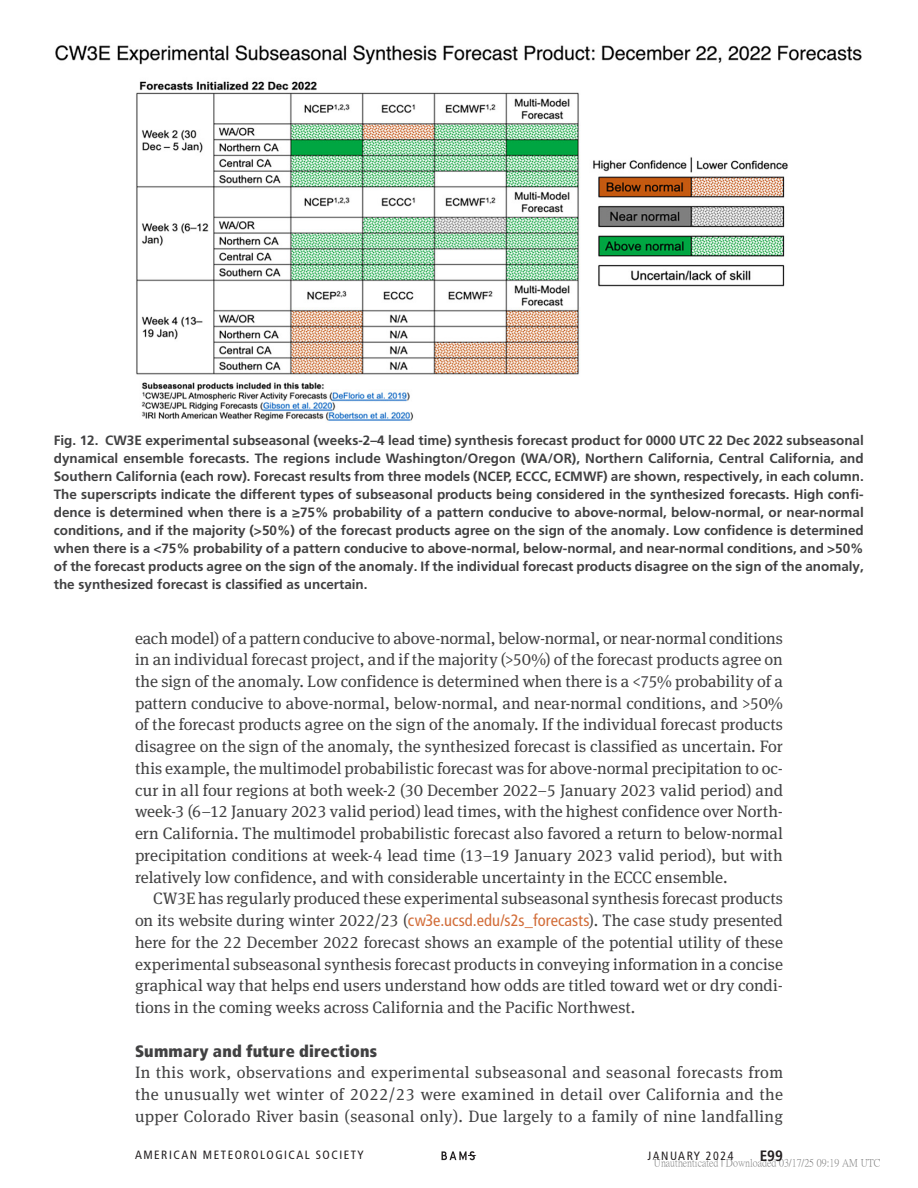
<style>
.page{position:relative;width:918px;height:1188px;background:#fff}
.page>*{position:absolute;margin:0;border:0;box-sizing:border-box;transform-origin:0 0}
.t1{font:16.5px/21.8px "Meta Serif Pro";letter-spacing:.01em;color:#414142;text-align:justify}
.t2{font:900 condensed 16.5px "Frutiger LT Pro";letter-spacing:.01em;color:#414142}
.t3{font:700 condensed 15px "Frutiger LT Pro";color:#231f20}
.t4{font:700 13.5px/18px "Frutiger LT Pro";color:#414142;text-align:justify}
.t5{font:condensed 12px "Frutiger LT Pro";letter-spacing:.125em;color:#231f20}
.t6{font:10.5px "P Ming Li U";color:rgb(0 0 0/.5)}
.s1{font-family:"Frutiger LT Pro";font-stretch:condensed;color:#d26d39}
</style>
<div class="page">
<svg style="left:442px;top:1151px;width:34px;height:9px"></svg>
<img style="left:55px;top:45px;width:807px;height:376px">
<p class="t4" style="left:54px;top:431px;width:812px">Fig. 12. CW3E experimental subseasonal (weeks-2–4 lead time) synthesis forecast product for 0000 UTC 22 Dec 2022 subseasonal dynamical ensemble forecasts. The regions include Washington/Oregon (WA/OR), Northern California, Central California, and Southern California (each row). Forecast results from three models (NCEP, ECCC, ECMWF) are shown, respectively, in each column.<br>The superscripts indicate the different types of subseasonal products being considered in the synthesized forecasts. High confi&shy;dence is determined when there is a ≥75% probability of a pattern conducive to above-normal, below-normal, or near-normal conditions, and if the majority (&gt;50%) of the forecast products agree on the sign of the anomaly. Low confidence is determined when there is a &lt;75% probability of a pattern conducive to above-normal, below-normal, and near-normal conditions, and &gt;50% of the forecast products agree on the sign of the anomaly. If the individual forecast products disagree on the sign of the anomaly, the synthesized forecast is classified as uncertain.</p>
<p class="t1" style="left:135px;top:626px;width:650px">each model) of a pattern conducive to above-normal, below-normal, or near-normal conditions in an individual forecast project, and if the majority (&gt;50%) of the forecast products agree on the sign of the anomaly. Low confidence is determined when there is a &lt;75% probability of a pattern conducive to above-normal, below-normal, and near-normal conditions, and &gt;50% of the forecast products agree on the sign of the anomaly. If the individual forecast products disagree on the sign of the anomaly, the synthesized forecast is classified as uncertain. For this example, the multimodel probabilistic forecast was for above-normal precipitation to oc&shy;cur in all four regions at both week-2 (30 December 2022–5 January 2023 valid period) and week-3 (6–12 January 2023 valid period) lead times, with the highest confidence over North&shy;ern California. The multimodel probabilistic forecast also favored a return to below-normal precipitation conditions at week-4 lead time (13–19 January 2023 valid period), but with relatively low confidence, and with considerable uncertainty in the ECCC ensemble.</p>
<p class="t1" style="left:135px;top:887px;width:650px;text-indent:18px">CW3E has regularly produced these experimental subseasonal synthesis forecast products on its website during winter 2022/23 (<span class="s1">cw3e.ucsd.edu/s2s_forecasts</span>). The case study presented here for the 22 December 2022 forecast shows an example of the potential utility of these experimental subseasonal synthesis forecast products in conveying information in a concise graphical way that helps end users understand how odds are titled toward wet or dry condi&shy;tions in the coming weeks across California and the Pacific Northwest.</p>
<p class="t2" style="left:135px;top:1041px;width:244px">Summary and future directions</p>
<p class="t1" style="left:135px;top:1061px;width:650px">In this work, observations and experimental subseasonal and seasonal forecasts from the unusually wet winter of 2022/23 were examined in detail over California and the upper Colorado River basin (seasonal only). Due largely to a family of nine landfalling</p>
<p class="t5" style="left:135px;top:1148px;width:230px">AMERICAN METEOROLOGICAL SOCIETY</p>
<p class="t5" style="left:648px;top:1149px;width:87px">JANUARY 2024</p>
<p class="t3" style="left:760px;top:1147px;width:25px">E99</p>
<p class="t6" style="left:654px;top:1157px;width:228px">Unauthenticated | Downloaded 03/17/25 09:19 AM UTC</p>
</div>
